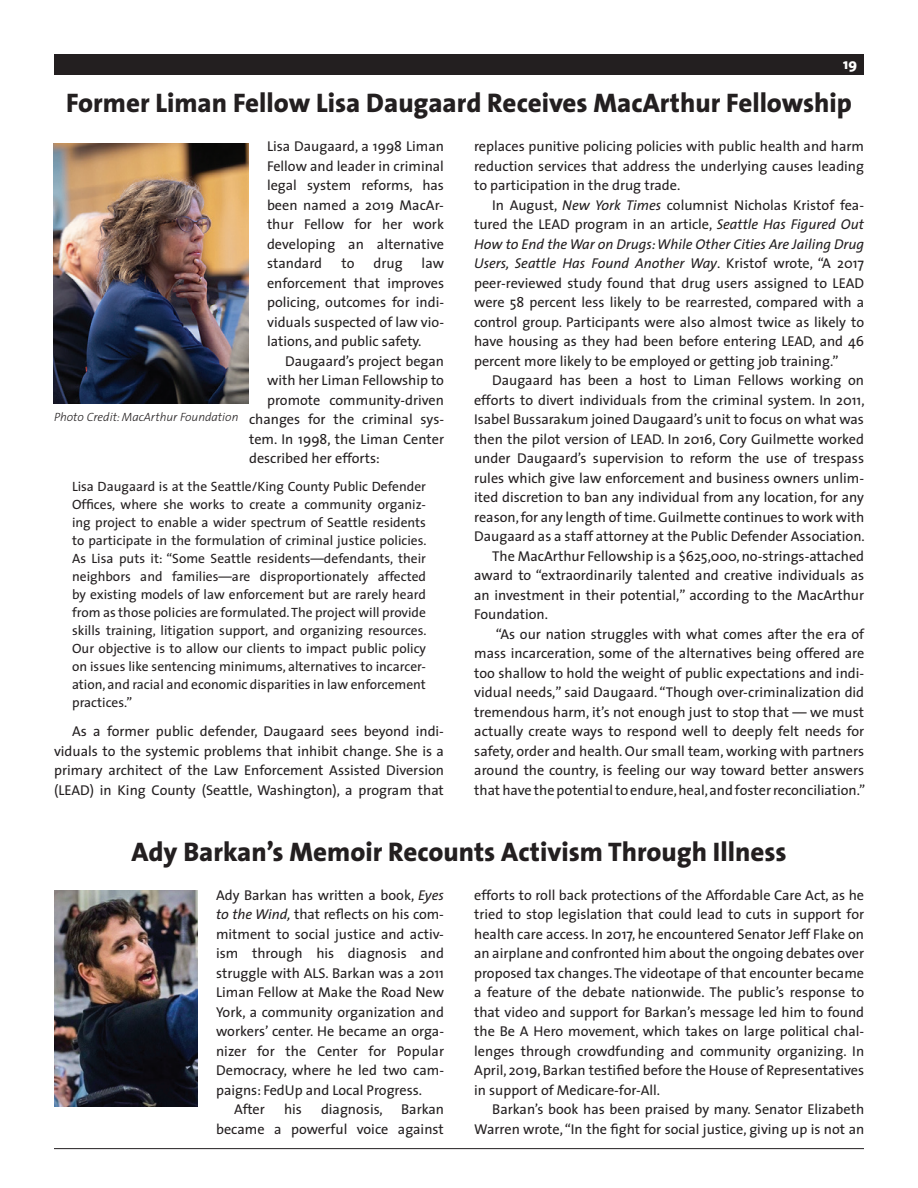
<style>
.page{position:relative;width:918px;height:1188px;background:#fff}
.page>*{position:absolute;margin:0;border:0;box-sizing:border-box;transform-origin:0 0}
.t1{font:800 27px "The Sans";color:#231f20}
.t2{font:800 15px "The Sans";color:#fff}
.t3{font:14.25px/19.5px "The Sans";color:#231f20;text-align:justify}
.t4{font:13.5px/18px "The Sans";color:#231f20}
.t5{font:italic 300 12px "The Sans";color:#231f20}
.s1{font-style:italic}
</style>
<div class="page">
<div style="left:54px;top:54px;width:810px;height:20px;background:#231f20"></div>
<hr style="left:54px;top:1148px;width:810px;height:1px;background:#231f20">
<img style="left:54px;top:143px;width:195px;height:260px">
<img style="left:54px;top:891px;width:144px;height:216px">
<p class="t2" style="left:843px;top:51px;width:15px">19</p>
<h1 class="t1" style="left:66px;top:81px;width:787px">Former Liman Fellow Lisa Daugaard Receives MacArthur Fellowship</h1>
<p class="t3" style="left:267px;top:136px;width:179px">Lisa Daugaard, a 1998 Liman Fellow and leader in criminal legal system reforms, has been named a 2019 MacAr&shy;thur Fellow for her work developing an alternative standard</p>
<p class="t3" style="left:474px;top:136px;width:392px">replaces punitive policing policies with public health and harm reduction services that address the underlying causes leading to participation in the drug trade.</p>
<p class="t3" style="left:474px;top:195px;width:392px;text-indent:18px">In August, <span class="s1">New York Times</span> columnist Nicholas Kristof fea&shy;tured the LEAD program in an article, <span class="s1">Seattle Has Figured Out How to End the War on Drugs: While Other Cities Are Jailing Drug Users, Seattle Has Found Another Way</span>. Kristof wrote, “A 2017 peer-reviewed study found that drug users assigned to LEAD were 58 percent less likely to be rearrested, compared with a control group. Participants were also almost twice as likely to have housing as they had been before entering LEAD, and 46 percent more likely to be employed or getting job training.”</p>
<p class="t3" style="left:492px;top:370px;width:373px">Daugaard has been a host to Liman Fellows working on</p>
<p class="t3" style="left:474px;top:390px;width:392px">efforts to divert individuals from the criminal system. In 2011,</p>
<p class="t3" style="left:474px;top:409px;width:391px">Isabel Bussarakum joined Daugaard’s unit to focus on what was</p>
<p class="t3" style="left:474px;top:429px;width:392px">then the pilot version of LEAD. In 2016, Cory Guilmette worked</p>
<p class="t3" style="left:474px;top:448px;width:392px">under Daugaard’s supervision to reform the use of trespass</p>
<p class="t3" style="left:474px;top:468px;width:392px">rules which give law enforcement and business owners unlim-</p>
<p class="t3" style="left:474px;top:487px;width:392px">ited discretion to ban any individual from any location, for any</p>
<p class="t3" style="left:474px;top:507px;width:392px">reason,for any length of time. Guilmette continues to work with</p>
<p class="t3" style="left:474px;top:526px;width:391px">Daugaard as a staff attorney at the Public Defender Association.</p>
<p class="t3" style="left:492px;top:546px;width:373px">The MacArthur Fellowship is a $625,000, no-strings-attached</p>
<p class="t3" style="left:474px;top:565px;width:391px">award to “extraordinarily talented and creative individuals as</p>
<p class="t3" style="left:474px;top:585px;width:392px">an investment in their potential,” according to the MacArthur</p>
<p class="t3" style="left:474px;top:604px;width:74px">Foundation.</p>
<p class="t3" style="left:496px;top:624px;width:370px">“As our nation struggles with what comes after the era of</p>
<p class="t3" style="left:474px;top:643px;width:392px">mass incarceration, some of the alternatives being offered are</p>
<p class="t3" style="left:474px;top:663px;width:391px">too shallow to hold the weight of public expectations and indi-</p>
<p class="t3" style="left:474px;top:682px;width:392px">vidual needs,” said Daugaard. “Though over-criminalization did</p>
<p class="t3" style="left:474px;top:702px;width:391px">tremendous harm, it’s not enough just to stop that — we must</p>
<p class="t3" style="left:474px;top:721px;width:391px">actually create ways to respond well to deeply felt needs for</p>
<p class="t3" style="left:474px;top:741px;width:392px">safety, order and health. Our small team, working with partners</p>
<p class="t3" style="left:474px;top:760px;width:391px">around the country, is feeling our way toward better answers</p>
<p class="t3" style="left:474px;top:780px;width:392px">that have thepotentialto endure,heal,andfosterreconciliation.”</p>
<p class="t3" style="left:267px;top:253px;width:179px;text-indent:155px">law enforcement that improves policing, outcomes for indi&shy;viduals suspected of law vio&shy;lations, and public safety.</p>
<p class="t3" style="left:285px;top:351px;width:160px">Daugaard’s project began</p>
<p class="t3" style="left:267px;top:370px;width:178px">with her Liman Fellowship to</p>
<p class="t3" style="left:267px;top:390px;width:179px">promote community-driven</p>
<p class="t3" style="left:249px;top:409px;width:197px">changes for the criminal sys-</p>
<p class="t3" style="left:249px;top:429px;width:196px">tem. In 1998, the Liman Center</p>
<p class="t3" style="left:249px;top:448px;width:132px">described her efforts:</p>
<p class="t4" style="left:72px;top:477px;width:356px">Lisa Daugaard is at the Seattle/King County Public Defender Offices, where she works to create a community organiz&shy;ing project to enable a wider spectrum of Seattle residents to participate in the formulation of criminal justice policies.<br>As Lisa puts it: “Some Seattle residents—defendants, their neighbors and families—are disproportionately affected by existing models of law enforcement but are rarely heard from as those policies are formulated. The project will provide skills training, litigation support, and organizing resources.<br>Our objective is to allow our clients to impact public policy on issues like sentencing minimums, alternatives to incarcer&shy;ation, and racial and economic disparities in law enforcement practices.”</p>
<p class="t3" style="left:54px;top:721px;width:392px;text-indent:18px">As a former public defender, Daugaard sees beyond indi&shy;viduals to the systemic problems that inhibit change. She is a primary architect of the Law Enforcement Assisted Diversion (LEAD) in King County (Seattle, Washington), a program that</p>
<p class="t3" style="left:341px;top:253px;width:15px">to</p>
<p class="t3" style="left:374px;top:253px;width:31px">drug</p>
<p class="t5" style="left:54px;top:407px;width:186px">Photo Credit: MacArthur Foundation</p>
<h1 class="t1" style="left:131px;top:829px;width:657px">Ady Barkan’s Memoir Recounts Activism Through Illness</h1>
<p class="t3" style="left:216px;top:885px;width:230px">Ady Barkan has written a book, <span class="s1">Eyes</span></p>
<p class="t3" style="left:216px;top:904px;width:229px"><span class="s1">to the Wind,</span> that reflects on his com-</p>
<p class="t3" style="left:216px;top:924px;width:229px">mitment to social justice and activ-</p>
<p class="t3" style="left:216px;top:943px;width:229px">ism through his diagnosis and</p>
<p class="t3" style="left:216px;top:963px;width:230px">struggle with ALS. Barkan was a 2011</p>
<p class="t3" style="left:216px;top:982px;width:230px">Liman Fellow at Make the Road New</p>
<p class="t3" style="left:216px;top:1002px;width:230px">York, a community organization and</p>
<p class="t3" style="left:216px;top:1021px;width:230px">workers’ center. He became an orga-</p>
<p class="t3" style="left:216px;top:1041px;width:229px">nizer for the Center for Popular</p>
<p class="t3" style="left:216px;top:1060px;width:230px">Democracy, where he led two cam-</p>
<p class="t3" style="left:216px;top:1080px;width:205px">paigns: FedUp and Local Progress.</p>
<p class="t3" style="left:234px;top:1099px;width:32px">After</p>
<p class="t3" style="left:284px;top:1099px;width:19px">his</p>
<p class="t3" style="left:321px;top:1099px;width:63px">diagnosis,</p>
<p class="t3" style="left:474px;top:885px;width:392px">efforts to roll back protections of the Affordable Care Act, as he tried to stop legislation that could lead to cuts in support for health care access. In 2017, he encountered Senator Jeff Flake on an airplane and confronted him about the ongoing debates over proposed tax changes. The videotape of that encounter became a feature of the debate nationwide. The public’s response to that video and support for Barkan’s message led him to found the Be A Hero movement, which takes on large political chal&shy;lenges through crowdfunding and community organizing. In April, 2019, Barkan testified before the House of Representatives in support of Medicare-for-All.</p>
<p class="t3" style="left:474px;top:1099px;width:392px;text-align:right">Barkan’s book has been praised by many. Senator Elizabeth<br>Warren wrote, “In the fight for social justice, giving up is not an</p>
<p class="t3" style="left:216px;top:1099px;width:229px;text-align:right">Barkan<br>became a powerful voice against</p>
</div>
